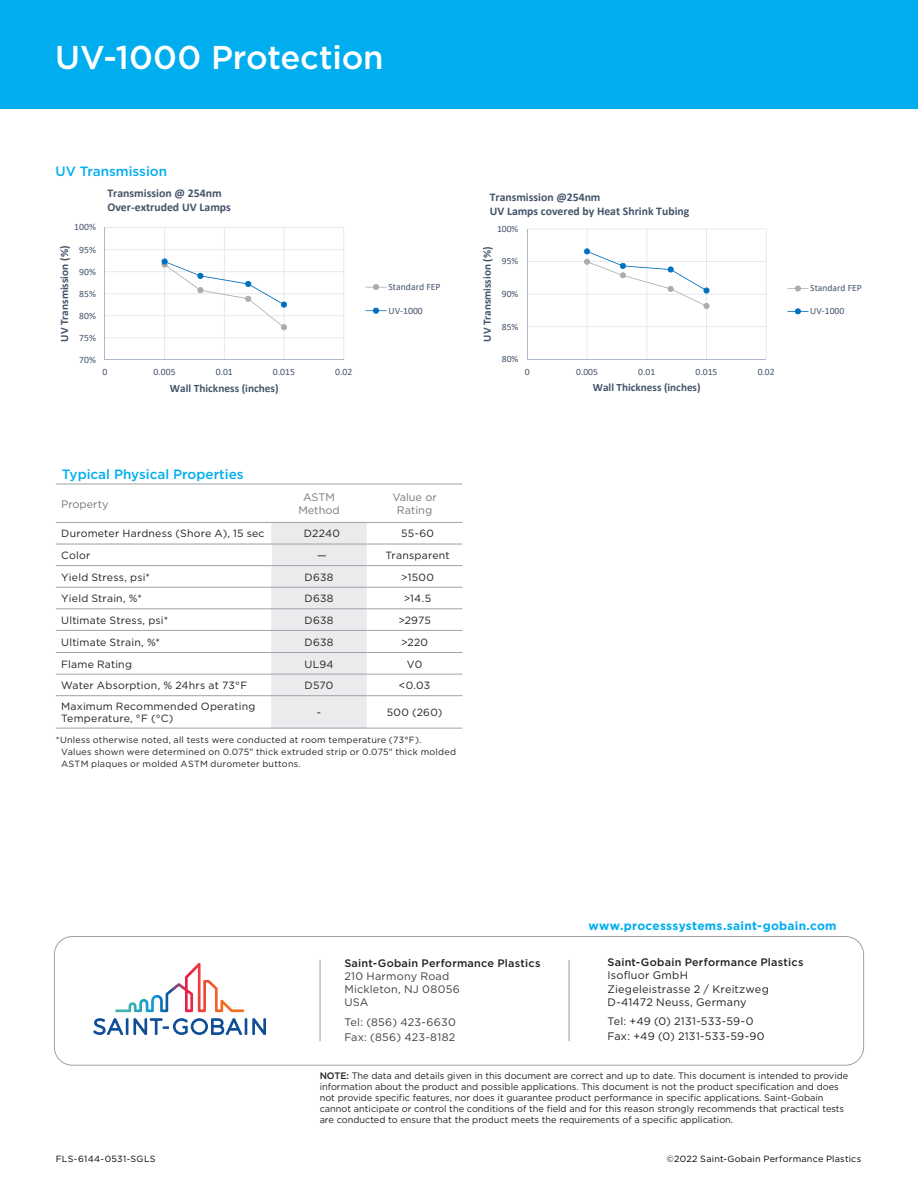
<style>
.page{position:relative;width:918px;height:1188px;background:#fff}
.page>*{position:absolute;margin:0;border:0;box-sizing:border-box;transform-origin:0 0}
.Heading_back_page{font:500 33px "Gotham";letter-spacing:-.005em;color:#fff}
.chart_-_head{font:500 13.5px "Gotham";color:#00aeef}
.t1{font:700 12px "Gotham";letter-spacing:.02em;color:#00aeef}
.t2{font:700 11.85px/14.4px "Calibri";color:#44546a}
.t3{font:700 11.7px/14.2px "Calibri";color:#44546a}
.t4{font:700 11.25px "Calibri";color:#44546a}
.Address_Medium{font:500 10.8px "Gotham";letter-spacing:.02em;color:#231f20}
.Address_Book{font:10.8px "Gotham";letter-spacing:.02em;color:#231f20}
.Phone_Number{font:10.8px/15px "Gotham";letter-spacing:.02em;color:#231f20}
.Address_Book-2{font:10.8px "Gotham";letter-spacing:.02em;color:#3e3e3f}
.Phone_Number-2{font:10.8px/15px "Gotham";letter-spacing:.025em;color:#3e3e3f}
.chart_-_column_head{font:10.8px/12.3px "Gotham";color:#76787b;text-align:center}
.Chart_Content_7pt{font:10.5px/12px "Gotham";letter-spacing:.02em;color:#231f20}
.t5{font:9.75px "Calibri";color:#44546a}
.t6{font:9.6px "Calibri";color:#44546a}
.t7{font:9.3px/11.1px "Gotham";color:#231f20}
.chart_-_note{font:9px/12px "Gotham";letter-spacing:.025em;color:#231f20}
.t8{font:9px "Gotham";letter-spacing:.025em;color:#000}
.s1{font-weight:500}
</style>
<div class="page">
<div style="left:54px;top:936px;width:810px;height:130px;border:1px solid #a0a1a5;border-radius:18px"></div>
<hr style="left:320px;top:960px;width:1px;height:81px;background:#999b9e">
<svg style="left:93px;top:1018px;width:173px;height:17px"></svg>
<svg style="left:115px;top:963px;width:129px;height:49px"></svg>
<hr style="left:569px;top:960px;width:1px;height:81px;background:#999b9e">
<div style="left:0;top:0;width:918px;height:108px;background:#00aeef"></div>
<div style="left:271px;top:523px;width:96px;height:205px;background:#eaebec"></div>
<hr style="left:56px;top:484px;width:215px;height:1px;background:#a0a1a5">
<hr style="left:271px;top:484px;width:96px;height:1px;background:#a0a1a5">
<hr style="left:367px;top:484px;width:95px;height:1px;background:#a0a1a5">
<hr style="left:56px;top:544px;width:215px;height:1px;background:#a0a1a5">
<hr style="left:271px;top:544px;width:96px;height:1px;background:#a0a1a5">
<hr style="left:367px;top:544px;width:95px;height:1px;background:#a0a1a5">
<hr style="left:56px;top:565px;width:215px;height:1px;background:#a0a1a5">
<hr style="left:367px;top:565px;width:95px;height:1px;background:#a0a1a5">
<hr style="left:56px;top:587px;width:215px;height:1px;background:#a0a1a5">
<hr style="left:56px;top:695px;width:215px;height:1px;background:#a0a1a5">
<hr style="left:56px;top:728px;width:215px;height:1px;background:#a0a1a5">
<hr style="left:271px;top:695px;width:96px;height:1px;background:#a0a1a5">
<hr style="left:271px;top:728px;width:96px;height:1px;background:#a0a1a5">
<hr style="left:367px;top:587px;width:95px;height:1px;background:#a0a1a5">
<hr style="left:367px;top:695px;width:95px;height:1px;background:#a0a1a5">
<hr style="left:367px;top:728px;width:95px;height:1px;background:#a0a1a5">
<hr style="left:56px;top:609px;width:215px;height:1px;background:#a0a1a5">
<hr style="left:56px;top:630px;width:215px;height:1px;background:#a0a1a5">
<hr style="left:56px;top:652px;width:215px;height:1px;background:#a0a1a5">
<hr style="left:56px;top:674px;width:215px;height:1px;background:#a0a1a5">
<hr style="left:271px;top:565px;width:96px;height:1px;background:#a0a1a5">
<hr style="left:271px;top:587px;width:96px;height:1px;background:#a0a1a5">
<hr style="left:271px;top:609px;width:96px;height:1px;background:#a0a1a5">
<hr style="left:271px;top:630px;width:96px;height:1px;background:#a0a1a5">
<hr style="left:271px;top:652px;width:96px;height:1px;background:#a0a1a5">
<hr style="left:271px;top:674px;width:96px;height:1px;background:#a0a1a5">
<hr style="left:367px;top:609px;width:95px;height:1px;background:#a0a1a5">
<hr style="left:367px;top:630px;width:95px;height:1px;background:#a0a1a5">
<hr style="left:367px;top:652px;width:95px;height:1px;background:#a0a1a5">
<hr style="left:367px;top:674px;width:95px;height:1px;background:#a0a1a5">
<hr style="left:56px;top:522px;width:215px;height:1px;background:#a0a1a5">
<hr style="left:271px;top:522px;width:96px;height:1px;background:#a0a1a5">
<hr style="left:367px;top:522px;width:95px;height:1px;background:#a0a1a5">
<svg style="left:104px;top:227px;width:283px;height:133px"></svg>
<svg style="left:527px;top:228px;width:282px;height:132px"></svg>
<p class="Heading_back_page" style="left:55px;top:36px;width:330px">UV-1000 Protection</p>
<p class="chart_-_head" style="left:56px;top:163px;width:113px">UV Transmission</p>
<p class="t5" style="left:74px;top:220px;width:23px">100%</p>
<p class="t4" style="left:56px;top:342px;width:98px;rotate:-90deg">UV Transmission (%)</p>
<p class="t5" style="left:79px;top:243px;width:18px">95%</p>
<p class="t5" style="left:79px;top:265px;width:18px">90%</p>
<p class="t5" style="left:79px;top:287px;width:18px">85%</p>
<p class="t5" style="left:79px;top:309px;width:18px">80%</p>
<p class="t5" style="left:79px;top:331px;width:18px">75%</p>
<p class="t5" style="left:79px;top:353px;width:18px">70%</p>
<p class="t2" style="left:107px;top:186px;width:125px">Transmission @ 254nm<br>Over‐extruded UV Lamps</p>
<p class="t5" style="left:102px;top:365px;width:6px">0</p>
<p class="t5" style="left:154px;top:365px;width:24px">0.005</p>
<p class="t5" style="left:216px;top:365px;width:19px">0.01</p>
<p class="t5" style="left:273px;top:365px;width:24px">0.015</p>
<p class="t5" style="left:335px;top:365px;width:19px">0.02</p>
<p class="t4" style="left:170px;top:380px;width:110px">Wall Thickness (inches)</p>
<p class="t5" style="left:389px;top:280px;width:53px">Standard FEP</p>
<p class="t5" style="left:389px;top:303px;width:36px">UV‐1000</p>
<p class="t3" style="left:490px;top:189px;width:201px">Transmission @254nm<br>UV Lamps covered by Heat Shrink Tubing</p>
<p class="t6" style="left:497px;top:222px;width:23px">100%</p>
<p class="t4" style="left:479px;top:342px;width:97px;rotate:-90deg">UV Transmission (%)</p>
<p class="t6" style="left:502px;top:254px;width:18px">95%</p>
<p class="t6" style="left:502px;top:287px;width:18px">90%</p>
<p class="t6" style="left:502px;top:320px;width:18px">85%</p>
<p class="t6" style="left:502px;top:352px;width:18px">80%</p>
<p class="t6" style="left:525px;top:365px;width:6px">0</p>
<p class="t6" style="left:576px;top:365px;width:23px">0.005</p>
<p class="t6" style="left:638px;top:365px;width:18px">0.01</p>
<p class="t6" style="left:696px;top:365px;width:23px">0.015</p>
<p class="t6" style="left:758px;top:365px;width:18px">0.02</p>
<p class="t4" style="left:593px;top:379px;width:109px">Wall Thickness (inches)</p>
<p class="chart_-_head" style="left:62px;top:465px;width:183px">Typical Physical Properties</p>
<p class="chart_-_column_head" style="left:61px;top:497px;width:49px">Property</p>
<p class="chart_-_column_head" style="left:303px;top:491px;width:33px">ASTM</p>
<p class="chart_-_column_head" style="left:298px;top:504px;width:43px">Method</p>
<p class="chart_-_column_head" style="left:392px;top:491px;width:46px">Value or<br>Rating</p>
<p class="Chart_Content_7pt" style="left:61px;top:527px;width:205px">Durometer Hardness (Shore A), 15 sec</p>
<p class="Chart_Content_7pt" style="left:304px;top:527px;width:38px">D2240</p>
<p class="Chart_Content_7pt" style="left:401px;top:527px;width:34px">55-60</p>
<p class="Chart_Content_7pt" style="left:61px;top:549px;width:31px">Color</p>
<p class="Chart_Content_7pt" style="left:317px;top:549px;width:11px">—</p>
<p class="Chart_Content_7pt" style="left:386px;top:549px;width:66px">Transparent</p>
<p class="Chart_Content_7pt" style="left:61px;top:571px;width:90px">Yield Stress, psi*</p>
<p class="Chart_Content_7pt" style="left:304px;top:571px;width:31px">D638</p>
<p class="Chart_Content_7pt" style="left:401px;top:571px;width:34px">&gt;1500</p>
<p class="Chart_Content_7pt" style="left:61px;top:592px;width:82px">Yield Strain, %*</p>
<p class="Chart_Content_7pt" style="left:304px;top:592px;width:31px">D638</p>
<p class="Chart_Content_7pt" style="left:404px;top:592px;width:29px">&gt;14.5</p>
<p class="Chart_Content_7pt" style="left:61px;top:614px;width:109px">Ultimate Stress, psi*</p>
<p class="Chart_Content_7pt" style="left:304px;top:614px;width:31px">D638</p>
<p class="Chart_Content_7pt" style="left:398px;top:614px;width:34px">&gt;2975</p>
<p class="Chart_Content_7pt" style="left:61px;top:636px;width:100px">Ultimate Strain, %*</p>
<p class="Chart_Content_7pt" style="left:304px;top:636px;width:31px">D638</p>
<p class="Chart_Content_7pt" style="left:401px;top:636px;width:29px">&gt;220</p>
<p class="Chart_Content_7pt" style="left:61px;top:658px;width:72px">Flame Rating</p>
<p class="Chart_Content_7pt" style="left:304px;top:658px;width:31px">UL94</p>
<p class="Chart_Content_7pt" style="left:407px;top:658px;width:17px">V0</p>
<p class="Chart_Content_7pt" style="left:61px;top:679px;width:188px">Water Absorption, % 24hrs at 73°F</p>
<p class="Chart_Content_7pt" style="left:305px;top:679px;width:30px">D570</p>
<p class="Chart_Content_7pt" style="left:399px;top:679px;width:33px">&lt;0.03</p>
<p class="Chart_Content_7pt" style="left:61px;top:700px;width:196px">Maximum Recommended Operating<br>Temperature, °F (°C)</p>
<p class="Chart_Content_7pt" style="left:317px;top:706px;width:6px">-</p>
<p class="Chart_Content_7pt" style="left:387px;top:706px;width:57px">500 (260)</p>
<p class="chart_-_note" style="left:61px;top:734px;width:396px;text-indent:-5px">*Unless otherwise noted, all tests were conducted at room temperature (73°F).<br>Values shown were determined on 0.075" thick extruded strip or 0.075" thick molded<br>ASTM plaques or molded ASTM durometer buttons.</p>
<p class="t6" style="left:810px;top:281px;width:53px">Standard FEP</p>
<p class="t6" style="left:810px;top:304px;width:35px">UV‐1000</p>
<p class="t1" style="left:589px;top:918px;width:250px">www.processsystems.saint-gobain.com</p>
<p class="Address_Medium" style="left:344px;top:956px;width:198px">Saint-Gobain Performance Plastics</p>
<p class="Address_Book-2" style="left:344px;top:969px;width:107px">210 Harmony Road</p>
<p class="Address_Book-2" style="left:344px;top:982px;width:117px">Mickleton, NJ 08056</p>
<p class="Address_Book-2" style="left:344px;top:995px;width:26px">USA</p>
<p class="Phone_Number-2" style="left:344px;top:1014px;width:113px">Tel: (856) 423-6630<br>Fax: (856) 423-8182</p>
<p class="Address_Medium" style="left:608px;top:956px;width:198px">Saint-Gobain Performance Plastics</p>
<p class="Address_Book" style="left:608px;top:969px;width:82px">Isofluor GmbH</p>
<p class="Address_Book" style="left:608px;top:982px;width:163px">Ziegeleistrasse 2 / Kreitzweg</p>
<p class="Address_Book" style="left:608px;top:995px;width:140px">D-41472 Neuss, Germany</p>
<p class="Phone_Number" style="left:608px;top:1014px;width:159px">Tel: +49 (0) 2131-533-59-0<br>Fax: +49 (0) 2131-533-59-90</p>
<p class="t7" style="left:320px;top:1070px;width:530px"><span class="s1">NOTE:</span> The data and details given in this document are correct and up to date. This document is intended to provide information about the product and possible applications. This document is not the product specification and does not provide specific features, nor does it guarantee product performance in specific applications. Saint-Gobain cannot anticipate or control the conditions of the field and for this reason strongly recommends that practical tests are conducted to ensure that the product meets the requirements of a specific application.</p>
<p class="t8" style="left:56px;top:1153px;width:101px">FLS-6144-0531-SGLS</p>
<p class="t8" style="left:667px;top:1153px;width:196px">©2022 Saint-Gobain Performance Plastics</p>
</div>
